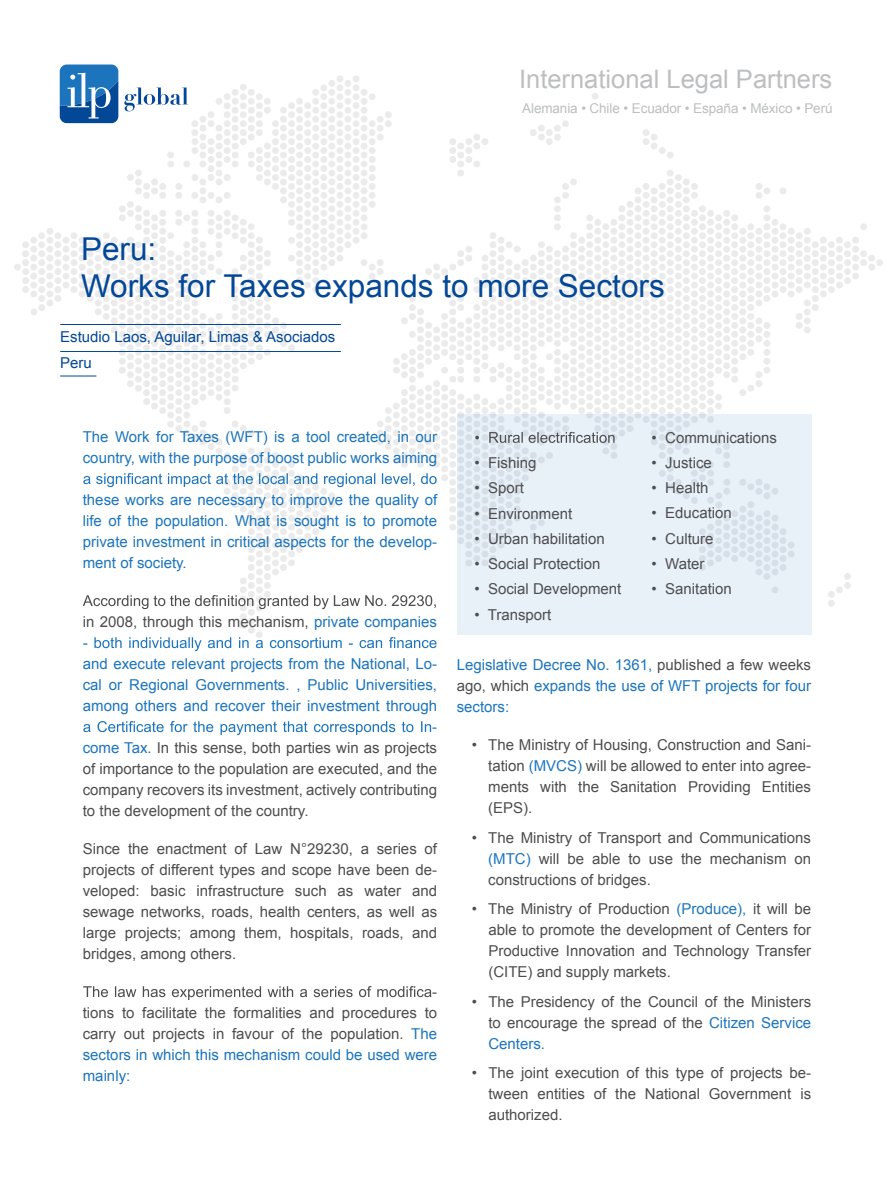
<style>
.page{position:relative;width:893px;height:1188px;background:#fff}
.page>*{position:absolute;margin:0;border:0;box-sizing:border-box;transform-origin:0 0}
.t1{font:31.5px/37.5px "Arial";color:#034797}
.t2{font:25.5px "Arial";color:#bcbec0}
.t3{font:15px/21px "Arial";color:#4d4d4f;text-align:justify}
.t4{font:15px/21px "Arial";color:#1c75bc;text-align:justify}
.t5{font:15px/25.5px "Arial";color:#034797}
.t6{font:13.5px "Arial";letter-spacing:-.01em;color:#bcbec0}
.s1{color:#1c75bc}
.s2{color:#4d4d4f}
</style>
<div class="page">
<svg style="left:14px;top:75px;width:869px;height:562px"></svg>
<svg style="left:457px;top:415px;width:354px;height:220px;background:#e5eef5"></svg>
<svg style="left:124px;top:88px;width:64px;height:23px"></svg>
<svg style="left:60px;top:65px;width:58px;height:58px;background:#3579b8"></svg>
<svg style="left:83px;top:473px;width:354px;height:14px"></svg>
<svg style="left:83px;top:595px;width:353px;height:14px"></svg>
<svg style="left:83px;top:637px;width:354px;height:14px"></svg>
<svg style="left:83px;top:721px;width:348px;height:14px"></svg>
<svg style="left:83px;top:986px;width:348px;height:14px"></svg>
<svg style="left:475px;top:432px;width:140px;height:11px;background:#b7bdc3"></svg>
<hr style="left:60px;top:324px;width:281px;height:1px;background:#034797">
<hr style="left:60px;top:351px;width:281px;height:1px;background:#034797">
<hr style="left:60px;top:376px;width:36px;height:1px;background:#034797">
<h2 class="t2" style="left:519px;top:62px;width:315px">International Legal Partners</h2>
<p class="t6" style="left:522px;top:99px;width:312px">Alemania • Chile • Ecuador • España • México • Perú</p>
<h1 class="t1" style="left:81px;top:230px;width:585px">Peru:<br>Works for Taxes expands to more Sectors</h1>
<p class="t5" style="left:60px;top:324px;width:277px">Estudio Laos, Aguilar, Limas &amp; Asociados<br>Peru</p>
<p class="t4" style="left:83px;top:426px;width:356px">The Work for Taxes (WFT) is a tool created, in our country, with the purpose of boost public works aiming</p>
<p class="t4" style="left:83px;top:489px;width:356px">these works are necessary to improve the quality of life of the population. What is sought is to promote private investment in critical aspects for the develop&shy;ment of society.</p>
<p class="t3" style="left:83px;top:611px;width:356px">in 2008, through this mechanism, <span class="s1">private companies</span></p>
<p class="t4" style="left:83px;top:653px;width:356px">and execute relevant projects from the National, Lo-</p>
<p class="t4" style="left:83px;top:674px;width:356px">cal or Regional Governments. , Public Universities,</p>
<p class="t4" style="left:83px;top:695px;width:356px">among others and recover their investment through</p>
<p class="t4" style="left:432px;top:716px;width:6px">-</p>
<p class="t3" style="left:83px;top:737px;width:356px"><span class="s1">come Tax.</span> In this sense, both parties win as projects</p>
<p class="t3" style="left:83px;top:758px;width:356px">of importance to the population are executed, and the</p>
<p class="t3" style="left:83px;top:779px;width:356px">company recovers its investment, actively contributing</p>
<p class="t3" style="left:83px;top:800px;width:227px">to the development of the country.</p>
<p class="t3" style="left:83px;top:838px;width:356px">Since the enactment of Law N°29230, a series of projects of different types and scope have been de&shy;veloped: basic infrastructure such as water and sewage networks, roads, health centers, as well as large projects; among them, hospitals, roads, and bridges, among others.</p>
<p class="t3" style="left:83px;top:981px;width:356px;text-indent:349px">- tions to facilitate the formalities and procedures to carry out projects in favour of the population. <span class="s1">The sectors in which this mechanism could be used were mainly:</span></p>
<p class="t3" style="left:474px;top:452px;width:63px">• Fishing</p>
<p class="t3" style="left:474px;top:478px;width:51px">• Sport</p>
<p class="t3" style="left:474px;top:503px;width:99px">• Environment</p>
<p class="t3" style="left:474px;top:528px;width:132px">• Urban habilitation</p>
<p class="t3" style="left:474px;top:553px;width:128px">• Social Protection</p>
<p class="t3" style="left:474px;top:579px;width:148px">• Social Development</p>
<p class="t3" style="left:474px;top:604px;width:78px">• Transport</p>
<p class="t3" style="left:652px;top:427px;width:127px">• Communications</p>
<p class="t3" style="left:652px;top:452px;width:62px">• Justice</p>
<p class="t3" style="left:652px;top:478px;width:58px">• Health</p>
<p class="t3" style="left:652px;top:503px;width:82px">• Education</p>
<p class="t3" style="left:652px;top:528px;width:63px">• Culture</p>
<p class="t3" style="left:652px;top:553px;width:55px">• Water</p>
<p class="t3" style="left:652px;top:579px;width:82px">• Sanitation</p>
<p class="t4" style="left:457px;top:655px;width:356px">Legislative Decree No. 1361, <span class="s2">published a few weeks ago, which</span> expands the use of WFT projects for four sectors:</p>
<p class="t3" style="left:488px;top:735px;width:324px">The Ministry of Housing, Construction and Sani&shy;tation <span class="s1">(MVCS)</span> will be allowed to enter into agree&shy;ments with the Sanitation Providing Entities (EPS).</p>
<p class="t3" style="left:488px;top:827px;width:324px">The Ministry of Transport and Communications <span class="s1">(MTC)</span> will be able to use the mechanism on constructions of bridges.</p>
<p class="t3" style="left:488px;top:899px;width:324px">The Ministry of Production <span class="s1">(Produce),</span> it will be able to promote the development of Centers for Productive Innovation and Technology Transfer (CITE) and supply markets.</p>
<p class="t3" style="left:488px;top:991px;width:324px">The Presidency of the Council of the Ministers to encourage the spread of the <span class="s1">Citizen Service Centers.</span></p>
<p class="t3" style="left:488px;top:1063px;width:324px">The joint execution of this type of projects be&shy;tween entities of the National Government is authorized.</p>
<p class="t3" style="left:472px;top:735px;width:7px">•</p>
<p class="t3" style="left:472px;top:827px;width:7px">•</p>
<p class="t3" style="left:472px;top:899px;width:7px">•</p>
<p class="t3" style="left:472px;top:991px;width:7px">•</p>
<p class="t3" style="left:472px;top:1063px;width:7px">•</p>
</div>
